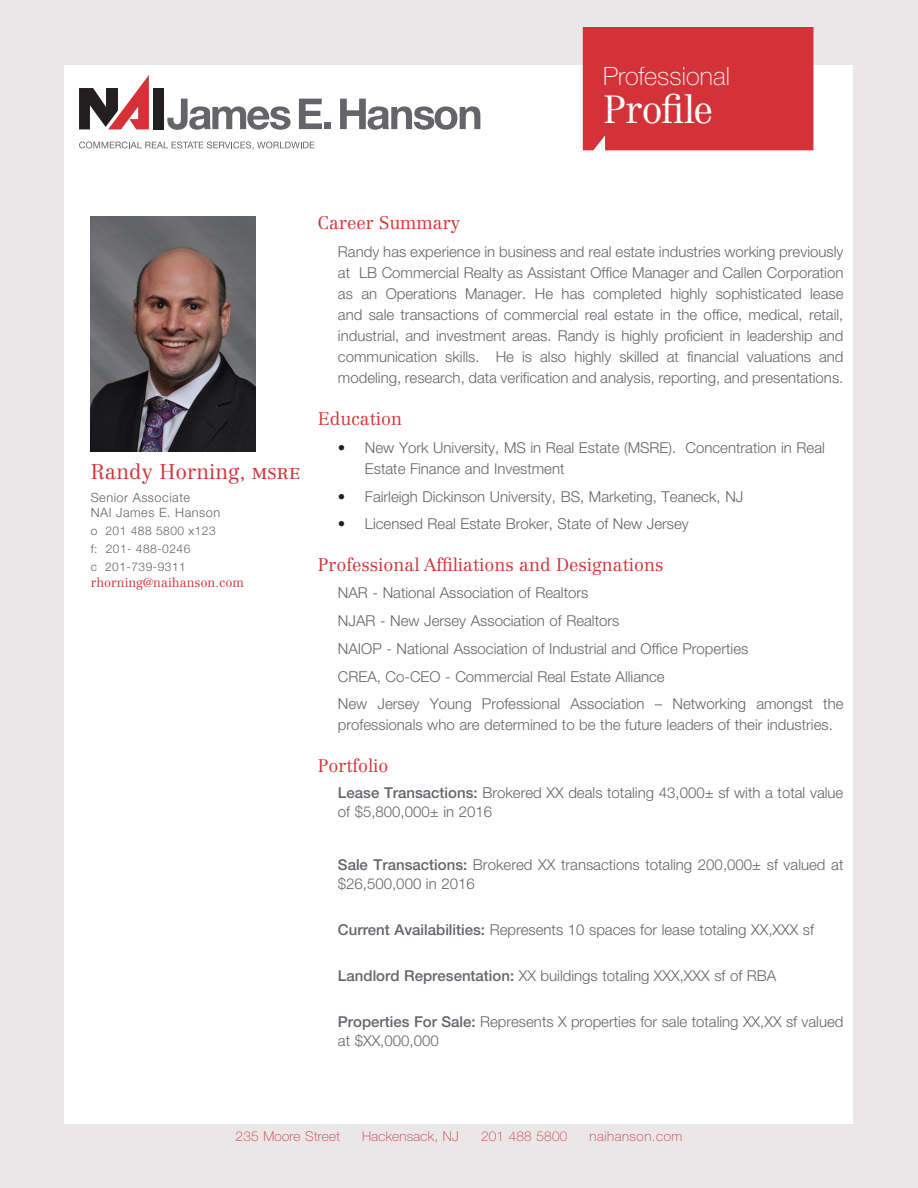
<style>
.page{position:relative;width:918px;height:1188px;background:#e9e7e8}
.page>*{position:absolute;margin:0;border:0;box-sizing:border-box;transform-origin:0 0}
.t1{font:300 38.7px "Centennial LT Std";color:#fff}
.t2{font:100 25.2px "Helvetica Neue LT Std";letter-spacing:.005em;color:#fff}
.Subhead{font:300 21px "Centennial LT Std";color:#d43238}
.t3{font:300 18px "Centennial LT Std";color:#d43238}
.Subhead-2{font:300 15px/21px "Helvetica Neue LT Std";color:#64656a}
.t4{font:100 13.5px "Helvetica Neue LT Std";letter-spacing:.02em;color:#d43238}
.t5{font:100 13.5px "Helvetica Neue LT Std";letter-spacing:.04em;color:#d43238}
.t6{font:300 12.75px "Helvetica Neue LT Std";letter-spacing:.04em;color:#64656a}
.t7{font:300 12.75px "Centennial LT Std";color:#d43238}
.t8{font:300 12px "Helvetica Neue LT Std";letter-spacing:.04em;color:#64656a}
.s1{color:#231f20}
.s2{font-weight:500}
</style>
<div class="page">
<div style="left:65px;top:65px;width:788px;height:1059px;background:#fff"></div>
<div style="left:583px;top:27px;width:230px;height:123px;background:#d43238"></div>
<div style="left:153px;top:88px;width:10px;height:41px;background:#231f20"></div>
<svg style="left:79px;top:75px;width:70px;height:54px"></svg>
<svg style="left:167px;top:99px;width:124px;height:31px"></svg>
<svg style="left:299px;top:99px;width:23px;height:30px"></svg>
<div style="left:324px;top:123px;width:7px;height:6px;background:#64656a"></div>
<svg style="left:340px;top:99px;width:140px;height:31px"></svg>
<svg style="left:79px;top:142px;width:235px;height:8px"></svg>
<img style="left:91px;top:216px;width:165px;height:236px">
<p class="t2" style="left:603px;top:62px;width:128px">Professional</p>
<p class="t1" style="left:603px;top:86px;width:111px">Profile</p>
<p class="Subhead" style="left:91px;top:459px;width:212px">Randy Horning, msre</p>
<p class="t6" style="left:91px;top:489px;width:101px">Senior Associate</p>
<p class="t6" style="left:91px;top:505px;width:131px">NAI James E. Hanson</p>
<p class="t8" style="left:91px;top:523px;width:126px">o 201 488 5800 x123</p>
<p class="t8" style="left:91px;top:541px;width:101px">f: 201- 488-0246</p>
<p class="t8" style="left:91px;top:559px;width:97px">c 201-739-9311</p>
<p class="t7" style="left:91px;top:575px;width:155px">rhorning@naihanson.com</p>
<p class="t3" style="left:318px;top:212px;width:144px">Career Summary</p>
<p class="Subhead-2" style="left:338px;top:241px;width:507px;text-align:justify">Randy has experience in business and real estate industries working previously at LB Commercial Realty as Assistant Office Manager and Callen Corporation as an Operations Manager. He has completed highly sophisticated lease and sale transactions of commercial real estate in the office, medical, retail, industrial, and investment areas. Randy is highly proficient in leadership and communication skills. He is also highly skilled at financial valuations and modeling, research, data verification and analysis, reporting, and presentations.</p>
<p class="t3" style="left:318px;top:408px;width:86px">Education</p>
<p class="Subhead-2" style="left:365px;top:437px;width:462px;text-indent:-27px"><span class="s1">•</span> New York University, MS in Real Estate (MSRE). Concentration in Real<br>Estate Finance and Investment</p>
<p class="Subhead-2" style="left:338px;top:485px;width:407px"><span class="s1">•</span> Fairleigh Dickinson University, BS, Marketing, Teaneck, NJ</p>
<p class="Subhead-2" style="left:338px;top:513px;width:352px"><span class="s1">•</span> Licensed Real Estate Broker, State of New Jersey</p>
<p class="t3" style="left:318px;top:553px;width:347px">Professional Affiliations and Designations</p>
<p class="Subhead-2" style="left:338px;top:582px;width:252px">NAR - National Association of Realtors</p>
<p class="Subhead-2" style="left:338px;top:610px;width:283px">NJAR - New Jersey Association of Realtors</p>
<p class="Subhead-2" style="left:338px;top:638px;width:412px">NAIOP - National Association of Industrial and Office Properties</p>
<p class="Subhead-2" style="left:338px;top:665px;width:328px">CREA, Co-CEO - Commercial Real Estate Alliance</p>
<p class="Subhead-2" style="left:338px;top:693px;width:507px">New Jersey Young Professional Association – Networking amongst the professionals who are determined to be the future leaders of their industries.</p>
<p class="t3" style="left:318px;top:754px;width:72px">Portfolio</p>
<p class="Subhead-2" style="left:338px;top:782px;width:507px;line-height:19.5px"><span class="s2">Lease Transactions:</span> Brokered XX deals totaling 43,000± sf with a total value of $5,800,000± in 2016</p>
<p class="Subhead-2" style="left:338px;top:854px;width:507px;line-height:19.5px"><span class="s2">Sale Transactions:</span> Brokered XX transactions totaling 200,000± sf valued at $26,500,000 in 2016</p>
<p class="Subhead-2" style="left:338px;top:919px;width:478px"><span class="s2">Current Availabilities:</span> Represents 10 spaces for lease totaling XX,XXX sf</p>
<p class="Subhead-2" style="left:338px;top:965px;width:440px"><span class="s2">Landlord Representation:</span> XX buildings totaling XXX,XXX sf of RBA</p>
<p class="Subhead-2" style="left:338px;top:1011px;width:507px;line-height:19.5px"><span class="s2">Properties For Sale:</span> Represents X properties for sale totaling XX,XX sf valued at $XX,000,000</p>
<p class="t4" style="left:236px;top:1128px;width:106px">235 Moore Street</p>
<p class="t4" style="left:362px;top:1128px;width:98px">Hackensack, NJ</p>
<p class="t4" style="left:481px;top:1128px;width:88px">201 488 5800</p>
<p class="t5" style="left:590px;top:1128px;width:94px">naihanson.com</p>
</div>
